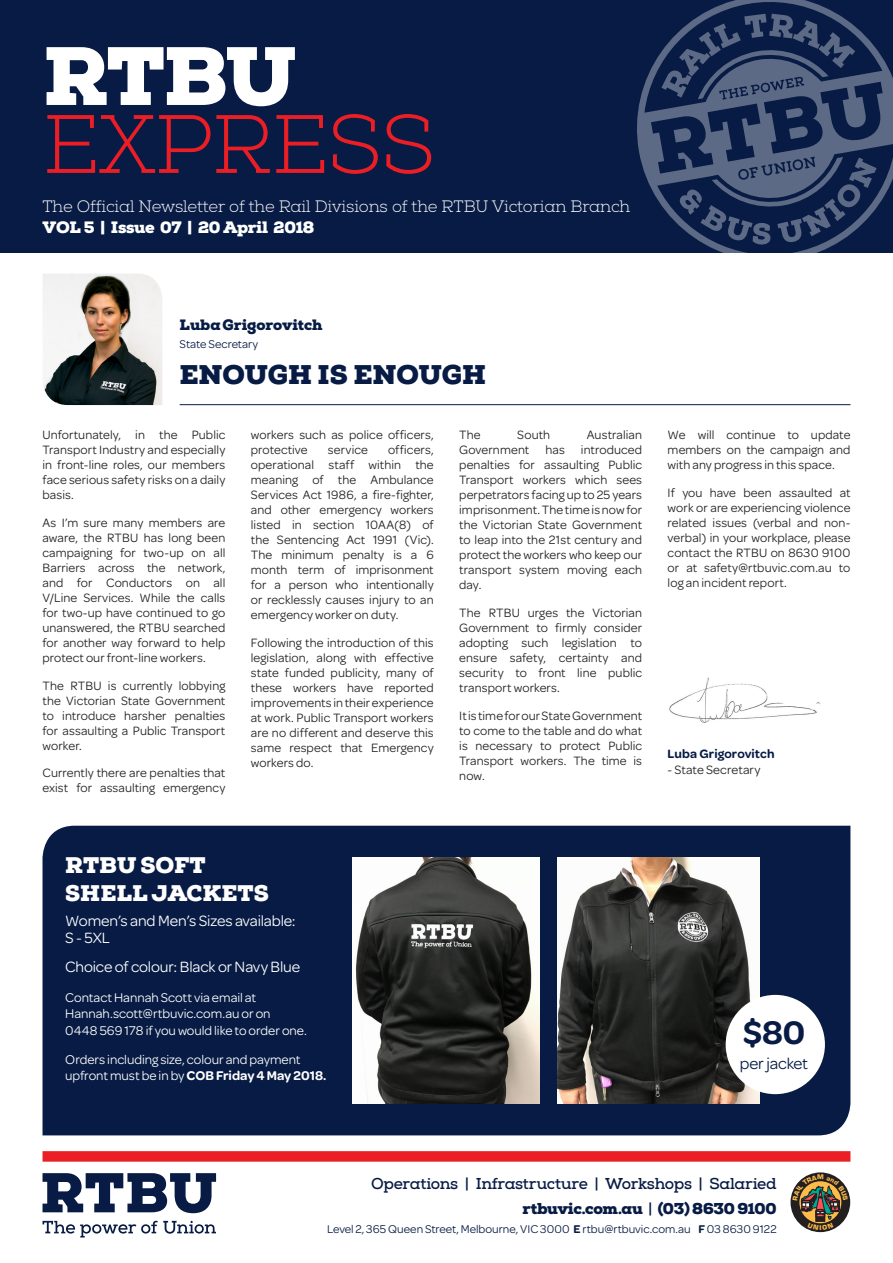
<style>
.page{position:relative;width:893px;height:1263px;background:#fff}
.page>*{position:absolute;margin:0;border:0;box-sizing:border-box;transform-origin:0 0}
.t1{font:300 82.65px "Nexa Slab";letter-spacing:-.01em;color:#ea1e24}
.t2{font:900 82.65px "Nexa Slab";color:#fff}
.t3{font:600 34.8px "Omnes";color:#071b44}
.t4{font:900 27px "Nexa Slab";color:#071b44}
.t5{font:900 22.65px/27.2px "Nexa Slab";color:#fff}
.t6{font:16.8px "Omnes";letter-spacing:-.01em;color:#071b44}
.t7{font:300 16.5px/21px "Nexa Slab";letter-spacing:-.01em;color:#fff}
.t8{font:15.9px/16.5px "Omnes";letter-spacing:-.01em;color:#fff}
.t9{font:700 15.75px "Nexa Slab";letter-spacing:-.015em;color:#071b44}
.t10{font:900 15.75px "Nexa Slab";letter-spacing:-.02em;color:#071b44}
.t11{font:900 15px "Nexa Slab";letter-spacing:-.005em;color:#071b44}
.t12{font:13.5px/16.5px "Omnes";letter-spacing:-.005em;color:#fff}
.t13{font:12.9px/15px "Omnes";letter-spacing:.01em;color:#231f20;text-align:justify}
.t14{font:600 12.9px "Omnes";letter-spacing:.005em;color:#071b44}
.t15{font:12px "Omnes";color:#071b44}
.s1{font-weight:900}
.s2{font-weight:600}
.s3{font-weight:700}
</style>
<div class="page">
<svg style="left:43px;top:1173px;width:173px;height:40px"></svg>
<svg style="left:43px;top:1221px;width:173px;height:16px"></svg>
<div style="left:43px;top:1151px;width:807px;height:11px;background:#ea1e24"></div>
<svg style="left:790px;top:1172px;width:60px;height:60px"></svg>
<img style="left:43px;top:274px;width:119px;height:131px">
<hr style="left:180px;top:404px;width:670px;height:1px;background:#071b44">
<div style="left:0;top:0;width:893px;height:253px;background:#071b44"></div>
<svg style="left:637px;top:0;width:256px;height:253px"></svg>
<img style="left:669px;top:677px;width:151px;height:46px">
<div style="left:43px;top:826px;width:807px;height:309px;background:#071b44"></div>
<img style="left:353px;top:858px;width:187px;height:245px">
<img style="left:557px;top:858px;width:202px;height:245px">
<div style="left:726px;top:995px;width:99px;height:99px;background:#fff;border-radius:50%"></div>
<svg style="left:793px;top:1174px;width:55px;height:56px;background:#6c614e"></svg>
<p class="t2" style="left:43px;top:24px;width:255px">RTBU</p>
<p class="t1" style="left:43px;top:95px;width:394px">EXPRESS</p>
<p class="t7" style="left:43px;top:197px;width:589px">The Official Newsletter of the Rail Divisions of the RTBU Victorian Branch<br><span class="s1">VOL 5 | Issue 07 | 20 April 2018</span></p>
<p class="t11" style="left:180px;top:315px;width:144px">Luba Grigorovitch</p>
<p class="t15" style="left:180px;top:336px;width:80px">State Secretary</p>
<p class="t4" style="left:179px;top:357px;width:308px">ENOUGH IS ENOUGH</p>
<p class="t13" style="left:43px;top:427px;width:184px">Unfortunately, in the Public Transport Industry and especially in front-line roles, our members face serious safety risks on a daily basis.</p>
<p class="t13" style="left:43px;top:514px;width:184px">As I’m sure many members are aware, the RTBU has long been campaigning for two-up on all Barriers across the network, and for Conductors on all V/Line Services. While the calls for two-up have continued to go unanswered, the RTBU searched for another way forward to help protect our front-line workers.</p>
<p class="t13" style="left:43px;top:677px;width:184px">The RTBU is currently lobbying the Victorian State Government to introduce harsher penalties for assaulting a Public Transport worker.</p>
<p class="t13" style="left:43px;top:765px;width:184px">Currently there are penalties that exist for assaulting emergency</p>
<p class="t13" style="left:251px;top:427px;width:184px">workers such as police officers, protective</p>
<p class="t13" style="left:251px;top:442px;width:184px;text-indent:137px">officers, operational staff within the meaning of the Ambulance Services Act 1986, a fire-fighter, and other emergency workers listed in section 10AA(8) of the Sentencing Act 1991 (Vic).<br>The minimum penalty is a 6 month term of imprisonment for a person who intentionally or recklessly causes injury to an emergency worker on duty.</p>
<p class="t13" style="left:251px;top:634px;width:184px">Following the introduction of this legislation, along with effective state funded publicity, many of these workers have reported improvements in their experience at work. Public Transport workers are no different and deserve this same respect that Emergency workers do.</p>
<p class="t13" style="left:328px;top:442px;width:41px">service</p>
<p class="t5" style="left:65px;top:852px;width:205px">RTBU SOFT<br>SHELL JACKETS</p>
<p class="t8" style="left:65px;top:912px;width:232px">Women’s and Men’s Sizes available:<br>S - 5XL</p>
<p class="t8" style="left:65px;top:958px;width:237px">Choice of colour: Black or Navy Blue</p>
<p class="t12" style="left:65px;top:988px;width:243px">Contact Hannah Scott via email at<br>Hannah.scott@rtbuvic.com.au or on<br>0448 569 178 if you would like to order one.</p>
<p class="t12" style="left:65px;top:1050px;width:263px">Orders including size, colour and payment upfront must be in by <span class="s2">COB Friday 4 May 2018.</span></p>
<p class="t13" style="left:459px;top:427px;width:184px;text-indent:128px">Australian Government has introduced penalties for assaulting Public Transport workers which sees perpetrators facing up to 25 years imprisonment. The time is now for the Victorian State Government to leap into the 21st century and protect the workers who keep our transport system moving each day.</p>
<p class="t13" style="left:459px;top:604px;width:184px">The RTBU urges the Victorian Government to firmly consider adopting such legislation to ensure safety, certainty and security to front line public transport workers.</p>
<p class="t13" style="left:459px;top:707px;width:184px">It is time for our State Government to come to the table and do what is necessary to protect Public Transport workers. The time is now.</p>
<p class="t13" style="left:459px;top:427px;width:23px">The</p>
<p class="t13" style="left:517px;top:427px;width:34px">South</p>
<p class="t13" style="left:668px;top:427px;width:184px">We will continue to update members on the campaign and with any progress in this space.</p>
<p class="t13" style="left:668px;top:484px;width:184px">If you have been assaulted at work or are experiencing violence related issues (verbal and non&shy;verbal) in your workplace, please contact the RTBU on 8630 9100 or at safety@rtbuvic.com.au to log an incident report.</p>
<p class="t14" style="left:668px;top:744px;width:108px">Luba Grigorovitch</p>
<p class="t13" style="left:668px;top:762px;width:94px">- State Secretary</p>
<p class="t3" style="left:743px;top:1008px;width:64px">$80</p>
<p class="t6" style="left:740px;top:1052px;width:70px">per jacket</p>
<p class="t9" style="left:371px;top:1174px;width:407px">Operations | Infrastructure | Workshops | Salaried</p>
<p class="t10" style="left:522px;top:1198px;width:256px">rtbuvic.com.au <span class="s3">|</span> (03) 8630 9100</p>
<p class="t15" style="left:327px;top:1221px;width:451px">Level 2, 365 Queen Street, Melbourne, VIC 3000 <span class="s2">E</span> rtbu@rtbuvic.com.au <span class="s2">F</span> 03 8630 9122</p>
</div>
